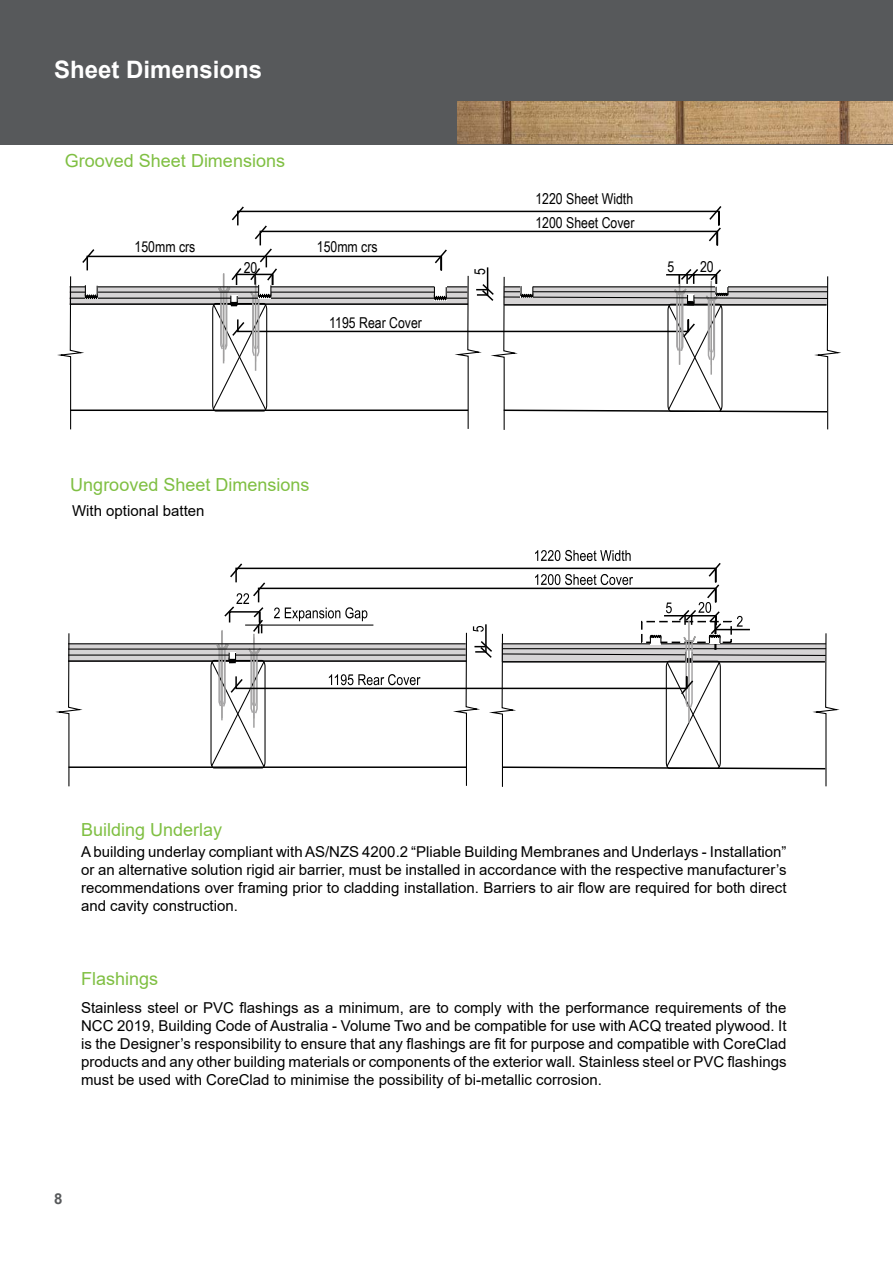
<style>
.page{position:relative;width:893px;height:1263px;background:#fff}
.page>*{position:absolute;margin:0;border:0;box-sizing:border-box;transform-origin:0 0}
.t1{font:700 24px "Arial";color:#fff}
.t2{font:18px "Arial";color:#7fbf42}
.t3{font:15px/18px "Arial";color:#000;text-align:justify}
.t4{font:15px/24px "Arial Narrow";color:#000}
.t5{font:700 15px "Arial";color:#57595b}
</style>
<div class="page">
<div style="left:0;top:0;width:893px;height:144px;background:#57595b"></div>
<svg style="left:57px;top:206px;width:784px;height:224px"></svg>
<div style="left:68px;top:643px;width:398px;height:18px;background:#d6d4d5"></div>
<svg style="left:55px;top:633px;width:31px;height:154px"></svg>
<hr style="left:68px;top:660px;width:398px;height:2px;background:#000">
<hr style="left:69px;top:766px;width:397px;height:2px;background:#000">
<hr style="left:68px;top:654px;width:398px;height:2px;background:#000">
<hr style="left:68px;top:648px;width:398px;height:2px;background:#000">
<hr style="left:68px;top:643px;width:398px;height:1px;background:#000">
<svg style="left:210px;top:550px;width:630px;height:237px"></svg>
<img style="left:457px;top:102px;width:436px;height:42px">
<h1 class="t1" style="left:54px;top:52px;width:210px">Sheet Dimensions</h1>
<p class="t2" style="left:65px;top:148px;width:222px">Grooved Sheet Dimensions</p>
<p class="t4" style="left:135px;top:234px;width:62px">150mm crs</p>
<p class="t4" style="left:317px;top:234px;width:62px">150mm crs</p>
<p class="t4" style="left:535px;top:186px;width:101px">1220 Sheet Width<br>1200 Sheet Cover</p>
<p class="t4" style="left:244px;top:255px;width:15px">20</p>
<p class="t4" style="left:467px;top:275px;width:8px;rotate:-90deg">5</p>
<p class="t4" style="left:667px;top:254px;width:8px">5</p>
<p class="t4" style="left:700px;top:254px;width:15px">20</p>
<p class="t4" style="left:329px;top:310px;width:94px">1195 Rear Cover</p>
<p class="t2" style="left:70px;top:472px;width:241px">Ungrooved Sheet Dimensions</p>
<p class="t3" style="left:72px;top:501px;width:134px">With optional batten</p>
<p class="t2" style="left:81px;top:817px;width:143px">Building Underlay</p>
<p class="t3" style="left:81px;top:843px;width:707px">A building underlay compliant with AS/NZS 4200.2 “Pliable Building Membranes and Underlays - Installation” or an alternative solution rigid air barrier, must be installed in accordance with the respective manufacturer’s recommendations over framing prior to cladding installation. Barriers to air flow are required for both direct and cavity construction.</p>
<p class="t2" style="left:81px;top:966px;width:79px">Flashings</p>
<p class="t3" style="left:81px;top:998px;width:707px">Stainless steel or PVC flashings as a minimum, are to comply with the performance requirements of the NCC 2019, Building Code of Australia - Volume Two and be compatible for use with ACQ treated plywood. It is the Designer’s responsibility to ensure that any flashings are fit for purpose and compatible with CoreClad products and any other building materials or components of the exterior wall. Stainless steel or PVC flashings must be used with CoreClad to minimise the possibility of bi-metallic corrosion.</p>
<p class="t5" style="left:54px;top:1188px;width:10px">8</p>
</div>
